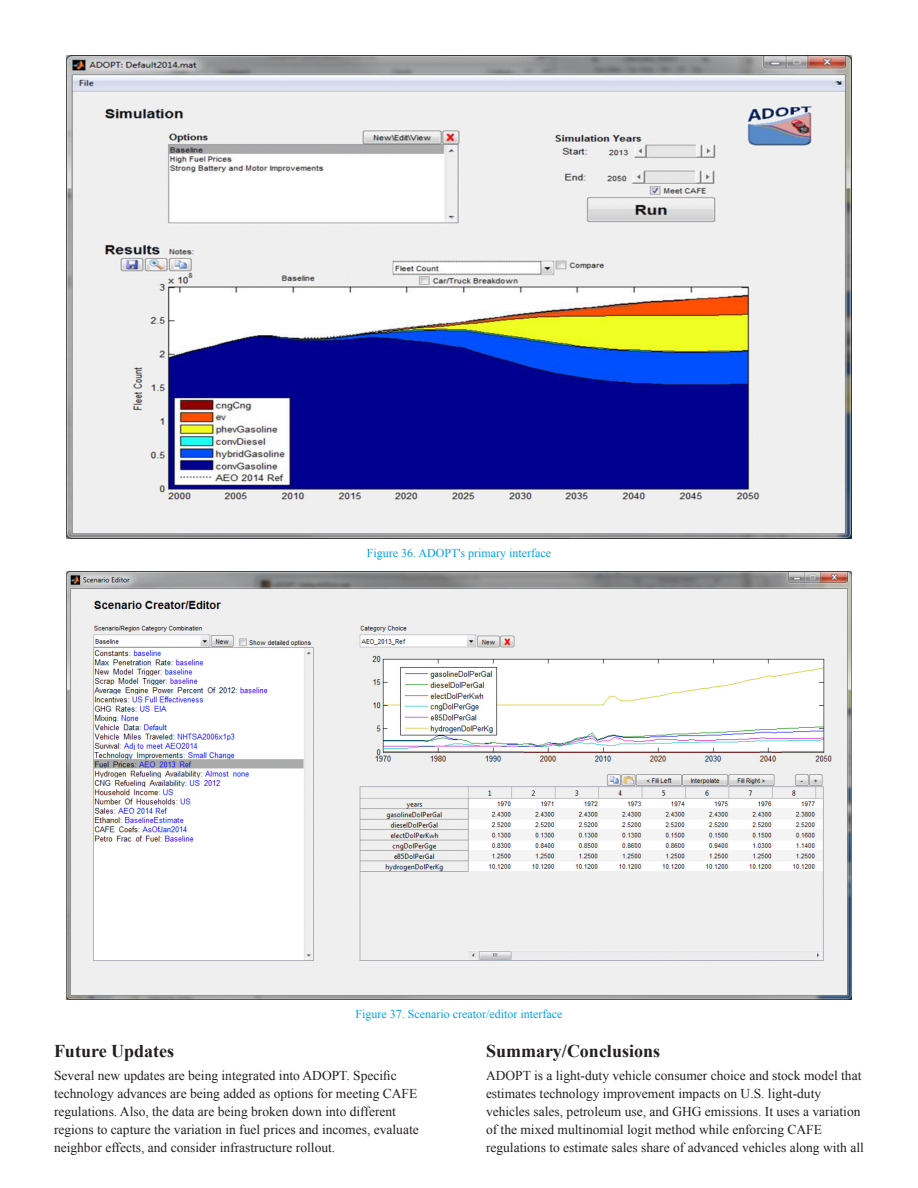
<style>
.page{position:relative;width:918px;height:1188px;background:#fff}
.page>*{position:absolute;margin:0;border:0;box-sizing:border-box;transform-origin:0 0}
.t1{font:700 18px "Times New Roman";color:#231f20}
.t2{font:13.5px/18px "Times New Roman";color:#231f20}
.caption2column{font:12px "Times New Roman";color:#01a0e9}
</style>
<div class="page">
<img style="left:66px;top:55px;width:786px;height:484px">
<img style="left:66px;top:571px;width:786px;height:429px">
<p class="caption2column" style="left:367px;top:545px;width:186px">Figure 36. ADOPT's primary interface</p>
<p class="caption2column" style="left:356px;top:1006px;width:208px">Figure 37. Scenario creator/editor interface</p>
<h1 class="t1" style="left:54px;top:1039px;width:122px">Future Updates</h1>
<p class="t2" style="left:54px;top:1067px;width:366px">Several new updates are being integrated into ADOPT. Specific technology advances are being added as options for meeting CAFE regulations. Also, the data are being broken down into different regions to capture the variation in fuel prices and incomes, evaluate neighbor effects, and consider infrastructure rollout.</p>
<h1 class="t1" style="left:486px;top:1039px;width:176px">Summary/Conclusions</h1>
<p class="t2" style="left:486px;top:1067px;width:379px">ADOPT is a light-duty vehicle consumer choice and stock model that estimates technology improvement impacts on U.S. light-duty vehicles sales, petroleum use, and GHG emissions. It uses a variation of the mixed multinomial logit method while enforcing CAFE regulations to estimate sales share of advanced vehicles along with all</p>
</div>
